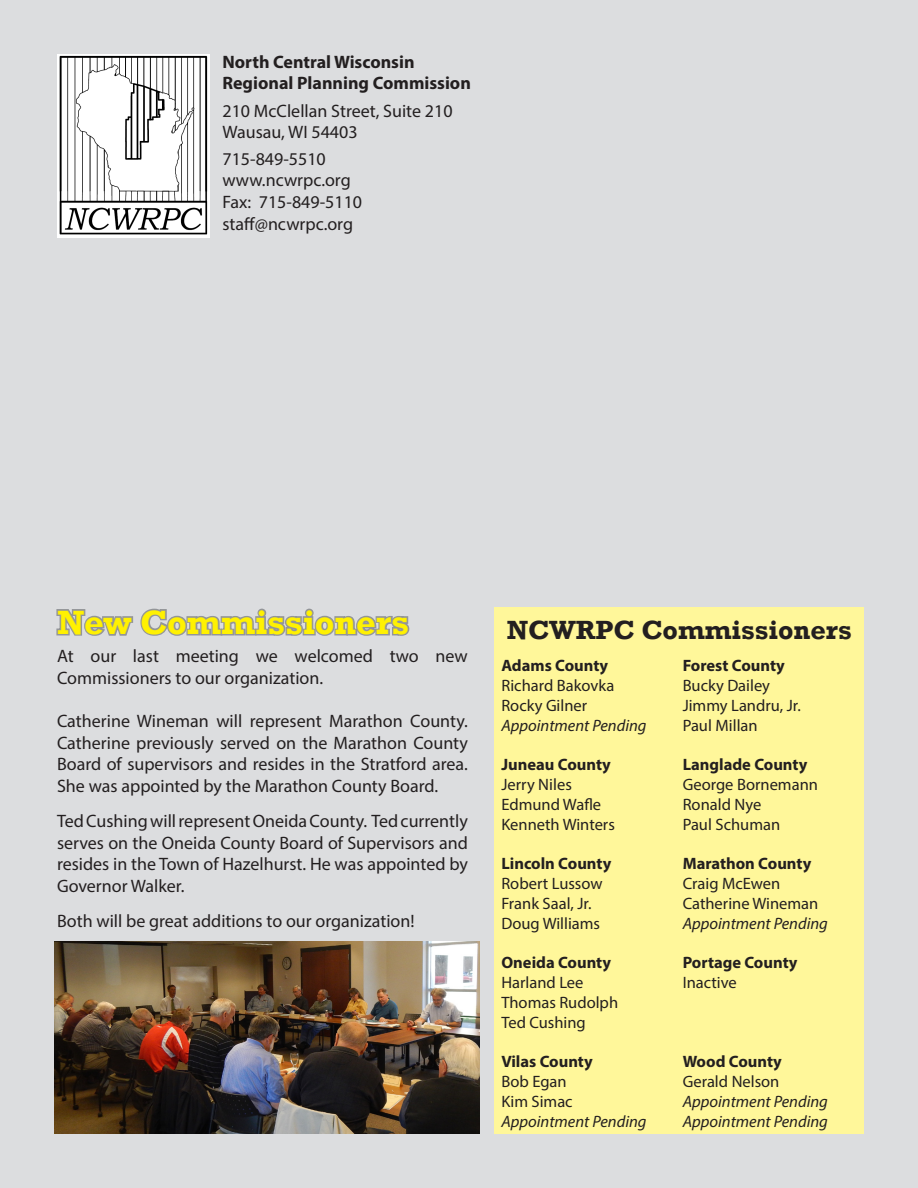
<style>
.page{position:relative;width:918px;height:1188px;background:#dcdddf}
.page>*{position:absolute;margin:0;border:0;box-sizing:border-box;transform-origin:0 0}
.Article_Header{font:700 34.5px "Rockwell";color:#fff101}
.t1{font:700 27px "Rockwell";color:#231f20}
.Article_Body{font:18px/21.6px "Myriad Pro";color:#231f20;text-align:justify}
.t2{font:700 18px "Myriad Pro";color:#231f20}
.t3{font:16.5px "Myriad Pro";color:#231f20}
.t4{font:700 16.5px "Myriad Pro";color:#231f20}
.t5{font:italic 16.5px "Myriad Pro";color:#231f20}
</style>
<div class="page">
<img style="left:58px;top:54px;width:152px;height:184px">
<svg style="left:55px;top:606px;width:356px;height:41px;background:#c2c3c6"></svg>
<div style="left:495px;top:652px;width:369px;height:482px;background:#fff79a"></div>
<div style="left:495px;top:607px;width:369px;height:45px;background:#fff79a"></div>
<img style="left:54px;top:942px;width:426px;height:192px">
<p class="t2" style="left:222px;top:50px;width:194px">North Central Wisconsin</p>
<p class="t2" style="left:222px;top:71px;width:250px">Regional Planning Commission</p>
<p class="Article_Body" style="left:222px;top:100px;width:232px">210 McClellan Street, Suite 210</p>
<p class="Article_Body" style="left:222px;top:121px;width:137px">Wausau, WI 54403</p>
<p class="Article_Body" style="left:222px;top:148px;width:105px">715-849-5510</p>
<p class="Article_Body" style="left:222px;top:169px;width:130px">www.ncwrpc.org</p>
<p class="Article_Body" style="left:222px;top:191px;width:141px">Fax: 715-849-5110</p>
<p class="Article_Body" style="left:222px;top:212px;width:132px">staff@ncwrpc.org</p>
<p class="Article_Header" style="left:57px;top:601px;width:354px">New Commissioners</p>
<p class="Article_Body" style="left:57px;top:645px;width:412px">At our last meeting we welcomed two new<br>Commissioners to our organization.</p>
<p class="Article_Body" style="left:57px;top:710px;width:412px">Catherine Wineman will represent Marathon County.<br>Catherine previously served on the Marathon County Board of supervisors and resides in the Stratford area.<br>She was appointed by the Marathon County Board.</p>
<p class="Article_Body" style="left:57px;top:810px;width:412px">Ted Cushing will represent Oneida County. Ted currently serves on the Oneida County Board of Supervisors and resides in the Town of Hazelhurst. He was appointed by Governor Walker.</p>
<p class="Article_Body" style="left:57px;top:910px;width:359px">Both will be great additions to our organization!</p>
<p class="t1" style="left:507px;top:614px;width:347px">NCWRPC Commissioners</p>
<p class="t4" style="left:501px;top:655px;width:108px">Adams County</p>
<p class="t3" style="left:501px;top:676px;width:114px">Richard Bakovka</p>
<p class="t3" style="left:501px;top:695px;width:87px">Rocky Gilner</p>
<p class="t5" style="left:501px;top:715px;width:147px">Appointment Pending</p>
<p class="t4" style="left:501px;top:754px;width:111px">Juneau County</p>
<p class="t3" style="left:501px;top:775px;width:72px">Jerry Niles</p>
<p class="t3" style="left:501px;top:794px;width:101px">Edmund Wafle</p>
<p class="t3" style="left:501px;top:814px;width:115px">Kenneth Winters</p>
<p class="t4" style="left:501px;top:853px;width:111px">Lincoln County</p>
<p class="t3" style="left:501px;top:874px;width:103px">Robert Lussow</p>
<p class="t3" style="left:501px;top:893px;width:92px">Frank Saal, Jr.</p>
<p class="t3" style="left:501px;top:913px;width:100px">Doug Williams</p>
<p class="t4" style="left:501px;top:952px;width:111px">Oneida County</p>
<p class="t3" style="left:501px;top:973px;width:84px">Harland Lee</p>
<p class="t3" style="left:501px;top:992px;width:118px">Thomas Rudolph</p>
<p class="t3" style="left:501px;top:1012px;width:86px">Ted Cushing</p>
<p class="t4" style="left:501px;top:1051px;width:93px">Vilas County</p>
<p class="t3" style="left:501px;top:1072px;width:67px">Bob Egan</p>
<p class="t3" style="left:501px;top:1091px;width:73px">Kim Simac</p>
<p class="t5" style="left:501px;top:1111px;width:147px">Appointment Pending</p>
<p class="t4" style="left:683px;top:655px;width:104px">Forest County</p>
<p class="t3" style="left:683px;top:676px;width:89px">Bucky Dailey</p>
<p class="t3" style="left:683px;top:695px;width:120px">Jimmy Landru, Jr.</p>
<p class="t3" style="left:683px;top:715px;width:77px">Paul Millan</p>
<p class="t4" style="left:683px;top:754px;width:126px">Langlade County</p>
<p class="t3" style="left:683px;top:775px;width:137px">George Bornemann</p>
<p class="t3" style="left:683px;top:794px;width:80px">Ronald Nye</p>
<p class="t3" style="left:683px;top:814px;width:99px">Paul Schuman</p>
<p class="t4" style="left:683px;top:853px;width:130px">Marathon County</p>
<p class="t3" style="left:683px;top:874px;width:99px">Craig McEwen</p>
<p class="t3" style="left:683px;top:893px;width:137px">Catherine Wineman</p>
<p class="t5" style="left:683px;top:913px;width:147px">Appointment Pending</p>
<p class="t4" style="left:683px;top:952px;width:116px">Portage County</p>
<p class="t3" style="left:683px;top:973px;width:56px">Inactive</p>
<p class="t4" style="left:683px;top:1051px;width:101px">Wood County</p>
<p class="t3" style="left:683px;top:1072px;width:98px">Gerald Nelson</p>
<p class="t5" style="left:683px;top:1091px;width:147px">Appointment Pending</p>
<p class="t5" style="left:683px;top:1111px;width:147px">Appointment Pending</p>
</div>
